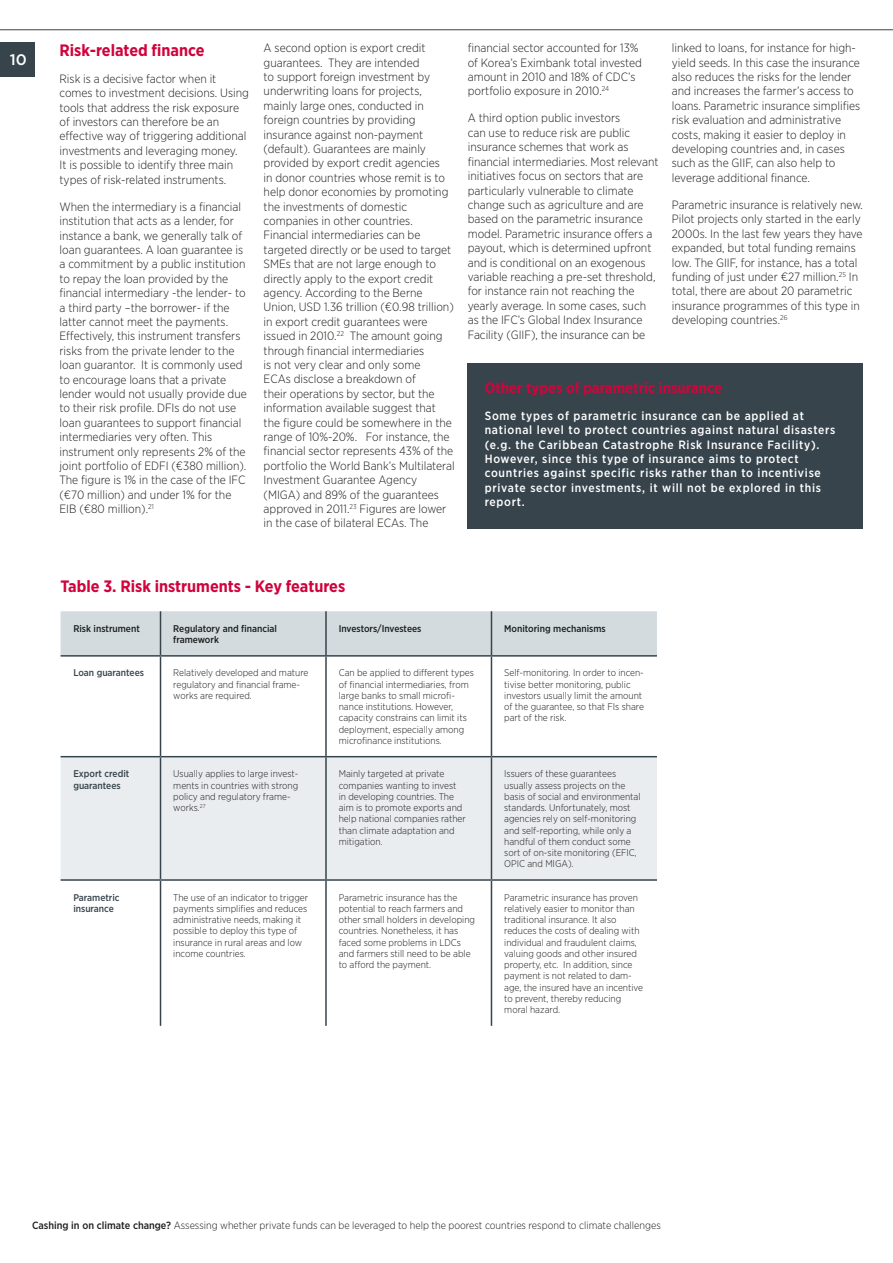
<style>
.page{position:relative;width:893px;height:1263px;background:#fff}
.page>*{position:absolute;margin:0;border:0;box-sizing:border-box;transform-origin:0 0}
.t1{font:700 16.5px "Gotham Narrow";color:#d0043c}
.t2{font:500 15.3px "Gotham HTF";color:#fff}
.t3{font:700 15px "Gotham Narrow";color:#d0043c}
.t4{font:300 12px/14.4px "Gotham Narrow";color:#1d1d1b}
.t5{font:500 12px/14.4px "Gotham Narrow";letter-spacing:.06em;color:#fff}
.t6{font:300 10.5px "Gotham Narrow";color:#1d1d1b}
.t7{font:300 9.75px/11.2px "Gotham Narrow";color:#1d1d1b}
.t8{font:500 9.75px/11.2px "Gotham Narrow";color:#1d1d1b}
.t9{font:500 9.75px/11.2px "Gotham Narrow";color:#37444c}
.s1{font-weight:500}
</style>
<div class="page">
<div style="left:0;top:43px;width:34px;height:34px;background:#37444c"></div>
<hr style="left:0;top:30px;width:893px;height:1px;background:#37444c">
<div style="left:468px;top:364px;width:395px;height:165px;background:#37444c"></div>
<div style="left:61px;top:611px;width:596px;height:44px;background:#d4dbdf"></div>
<svg style="left:61px;top:657px;width:596px;height:369px"></svg>
<div style="left:61px;top:757px;width:596px;height:122px;background:#eaedef"></div>
<hr style="left:160px;top:611px;width:1px;height:44px;background:#37444c">
<hr style="left:325px;top:611px;width:2px;height:44px;background:#37444c">
<hr style="left:491px;top:611px;width:1px;height:44px;background:#37444c">
<hr style="left:61px;top:655px;width:99px;height:2px;background:#37444c">
<hr style="left:160px;top:655px;width:166px;height:2px;background:#37444c">
<hr style="left:160px;top:657px;width:1px;height:99px;background:#37444c">
<hr style="left:326px;top:655px;width:165px;height:2px;background:#37444c">
<hr style="left:325px;top:657px;width:2px;height:99px;background:#37444c">
<hr style="left:491px;top:655px;width:166px;height:2px;background:#37444c">
<hr style="left:491px;top:657px;width:1px;height:99px;background:#37444c">
<hr style="left:160px;top:881px;width:1px;height:145px;background:#37444c">
<hr style="left:325px;top:881px;width:2px;height:145px;background:#37444c">
<hr style="left:491px;top:881px;width:1px;height:145px;background:#37444c">
<hr style="left:61px;top:756px;width:99px;height:1px;background:#37444c">
<hr style="left:160px;top:756px;width:166px;height:1px;background:#37444c">
<hr style="left:160px;top:757px;width:1px;height:122px;background:#37444c">
<hr style="left:326px;top:756px;width:165px;height:1px;background:#37444c">
<hr style="left:325px;top:757px;width:2px;height:122px;background:#37444c">
<hr style="left:491px;top:756px;width:166px;height:1px;background:#37444c">
<hr style="left:491px;top:757px;width:1px;height:122px;background:#37444c">
<hr style="left:61px;top:879px;width:99px;height:2px;background:#37444c">
<hr style="left:160px;top:879px;width:166px;height:2px;background:#37444c">
<hr style="left:326px;top:879px;width:165px;height:2px;background:#37444c">
<hr style="left:491px;top:879px;width:166px;height:2px;background:#37444c">
<p class="t2" style="left:10px;top:51px;width:19px">10</p>
<h1 class="t1" style="left:60px;top:39px;width:147px">Risk-related finance</h1>
<p class="t4" style="left:60px;top:71px;width:191px">Risk is a decisive factor when it comes to investment decisions. Using tools that address the risk exposure of investors can therefore be an effective way of triggering additional investments and leveraging money.<br>It is possible to identify three main types of risk-related instruments.</p>
<p class="t4" style="left:60px;top:199px;width:189px">When the intermediary is a financial institution that acts as a lender, for instance a bank, we generally talk of loan guarantees. A loan guarantee is a commitment by a public institution to repay the loan provided by the financial intermediary -the lender- to a third party –the borrower- if the latter cannot meet the payments.<br>Effectively, this instrument transfers risks from the private lender to the loan guarantor. It is commonly used to encourage loans that a private lender would not usually provide due to their risk profile. DFIs do not use loan guarantees to support financial intermediaries very often. This instrument only represents 2% of the joint portfolio of EDFI (€380 million).<br>The figure is 1% in the case of the IFC (€70 million) and under 1% for the EIB (€80 million).<sup>21</sup></p>
<p class="t4" style="left:672px;top:40px;width:190px">linked to loans, for instance for high&shy;yield seeds. In this case the insurance also reduces the risks for the lender and increases the farmer’s access to loans. Parametric insurance simplifies risk evaluation and administrative costs, making it easier to deploy in developing countries and, in cases such as the GIIF, can also help to leverage additional finance.</p>
<p class="t4" style="left:672px;top:197px;width:193px">Parametric insurance is relatively new.<br>Pilot projects only started in the early 2000s. In the last few years they have expanded, but total funding remains low. The GIIF, for instance, has a total funding of just under €27 million.<sup>25</sup> In total, there are about 20 parametric insurance programmes of this type in developing countries.<sup>26</sup></p>
<p class="t4" style="left:264px;top:40px;width:193px">A second option is export credit guarantees. They are intended<br>to support foreign investment by underwriting loans for projects, mainly large ones, conducted in foreign countries by providing insurance against non-payment (default). Guarantees are mainly provided by export credit agencies<br>in donor countries whose remit is to help donor economies by promoting the investments of domestic companies in other countries.<br>Financial intermediaries can be targeted directly or be used to target SMEs that are not large enough to directly apply to the export credit agency. According to the Berne Union, USD 1.36 trillion (€0.98 trillion) in export credit guarantees were issued in 2010.<sup>22</sup> The amount going through financial intermediaries<br>is not very clear and only some<br>ECAs disclose a breakdown of<br>their operations by sector, but the information available suggest that the figure could be somewhere in the range of 10%-20%. For instance, the financial sector represents 43% of the portfolio the World Bank’s Multilateral Investment Guarantee Agency (MIGA) and 89% of the guarantees approved in 2011.<sup>23</sup> Figures are lower in the case of bilateral ECAs. The</p>
<p class="t4" style="left:468px;top:40px;width:176px">financial sector accounted for 13% of Korea’s Eximbank total invested amount in 2010 and 18% of CDC’s portfolio exposure in 2010.<sup>24</sup></p>
<p class="t4" style="left:468px;top:111px;width:192px">A third option public investors<br>can use to reduce risk are public insurance schemes that work as financial intermediaries. Most relevant initiatives focus on sectors that are particularly vulnerable to climate change such as agriculture and are based on the parametric insurance model. Parametric insurance offers a payout, which is determined upfront and is conditional on an exogenous variable reaching a pre-set threshold, for instance rain not reaching the yearly average. In some cases, such as the IFC’s Global Index Insurance Facility (GIIF), the insurance can be</p>
<p class="t3" style="left:485px;top:378px;width:239px">Other types of parametric insurance</p>
<p class="t5" style="left:485px;top:408px;width:352px">Some types of parametric insurance can be applied at national level to protect countries against natural disasters (e.g. the Caribbean Catastrophe Risk Insurance Facility).<br>However, since this type of insurance aims to protect countries against specific risks rather than to incentivise private sector investments, it will not be explored in this report.</p>
<h1 class="t1" style="left:61px;top:575px;width:286px">Table 3. Risk instruments - Key features</h1>
<p class="t8" style="left:73px;top:623px;width:68px">Risk instrument</p>
<p class="t8" style="left:173px;top:623px;width:105px">Regulatory and financial framework</p>
<p class="t8" style="left:339px;top:623px;width:84px">Investors/Investees</p>
<p class="t8" style="left:504px;top:623px;width:103px">Monitoring mechanisms</p>
<p class="t9" style="left:73px;top:667px;width:72px">Loan guarantees</p>
<p class="t7" style="left:173px;top:667px;width:137px">Relatively developed and mature regulatory and financial frame&shy;works are required.</p>
<p class="t7" style="left:339px;top:667px;width:137px">Can be applied to different types of financial intermediaries, from large banks to small microfi&shy;nance institutions. However, capacity constrains can limit its deployment, especially among microfinance institutions.</p>
<p class="t7" style="left:504px;top:667px;width:141px">Self-monitoring. In order to incen&shy;tivise better monitoring, public investors usually limit the amount of the guarantee, so that FIs share part of the risk.</p>
<p class="t9" style="left:73px;top:768px;width:57px">Export credit guarantees</p>
<p class="t7" style="left:173px;top:768px;width:126px">Usually applies to large invest&shy;ments in countries with strong policy and regulatory frame&shy;works.<sup>27</sup></p>
<p class="t7" style="left:339px;top:768px;width:129px">Mainly targeted at private companies wanting to invest in developing countries. The aim is to promote exports and help national companies rather than climate adaptation and mitigation.</p>
<p class="t7" style="left:504px;top:768px;width:138px">Issuers of these guarantees usually assess projects on the basis of social and environmental standards. Unfortunately, most agencies rely on self-monitoring and self-reporting, while only a handful of them conduct some sort of on-site monitoring (EFIC,<br>OPIC and MIGA).</p>
<p class="t9" style="left:73px;top:891px;width:48px">Parametric insurance</p>
<p class="t7" style="left:173px;top:891px;width:136px">The use of an indicator to trigger payments simplifies and reduces administrative needs, making it possible to deploy this type of insurance in rural areas and low income countries.</p>
<p class="t7" style="left:339px;top:891px;width:138px">Parametric insurance has the potential to reach farmers and other small holders in developing countries. Nonetheless, it has faced some problems in LDCs and farmers still need to be able to afford the payment.</p>
<p class="t7" style="left:504px;top:891px;width:140px">Parametric insurance has proven relatively easier to monitor than traditional insurance. It also reduces the costs of dealing with individual and fraudulent claims, valuing goods and other insured property, etc. In addition, since payment is not related to dam&shy;age, the insured have an incentive to prevent, thereby reducing moral hazard.</p>
<p class="t6" style="left:32px;top:1219px;width:630px"><span class="s1">Cashing in on climate change?</span> Assessing whether private funds can be leveraged to help the poorest countries respond to climate challenges</p>
</div>
